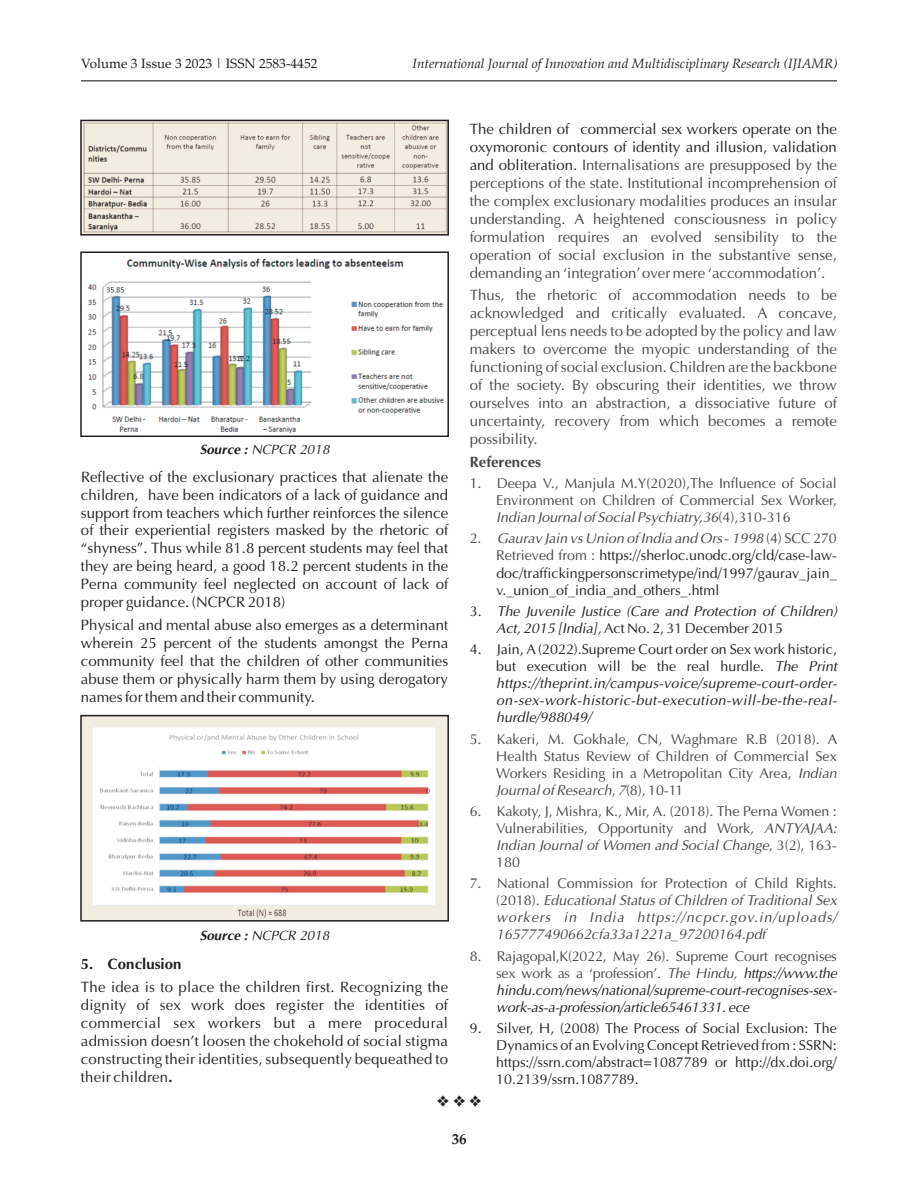
<style>
.page{position:relative;width:918px;height:1188px;background:#fff}
.page>*{position:absolute;margin:0;border:0;box-sizing:border-box;transform-origin:0 0}
.t1{font:15px/17.9px "Optima";color:#231f20;text-align:justify}
.t2{font:15px/17.9px "Optima";color:#464748;text-align:justify}
.t3{font:700 15px "Optima";color:#231f20}
.t4{font:700 15px "Optima";color:#464748}
.t5{font:15px "Zapf Dingbats IT Cby BT";color:#231f20}
.t6{font:700 15px "Palatino Linotype";color:#231f20}
.t7{font:14.25px/17.1px "Optima";color:#464748;text-align:justify}
.t8{font:italic 14.25px/17.1px "Optima";color:#231f20;text-align:justify}
.t9{font:14.25px/17.1px "Optima";color:#231f20;text-align:justify}
.t10{font:italic 14.25px/17.1px "Optima";color:#464748;text-align:justify}
.t11{font:italic 13.5px "Palatino Linotype";color:#231f20}
.t12{font:italic 13.5px "Optima";color:#231f20}
.t13{font:13.5px "Palatino Linotype";color:#231f20}
.s1{font-weight:700}
.s2{color:#464748}
.s3{font-style:italic}
.s4{font-style:normal}
.s5{font-style:normal;color:#464748}
</style>
<div class="page">
<hr style="left:81px;top:80px;width:756px;height:1px;background:#231f20">
<img style="left:87px;top:258px;width:357px;height:176px">
<div style="left:80px;top:251px;width:369px;height:186px;border:1px solid #231f20"></div>
<img style="left:82px;top:122px;width:365px;height:112px">
<div style="left:80px;top:120px;width:369px;height:116px;border:1px solid #231f20"></div>
<img style="left:82px;top:717px;width:365px;height:203px">
<div style="left:80px;top:715px;width:369px;height:207px;border:1px solid #231f20"></div>
<p class="t13" style="left:81px;top:58px;width:238px">Volume 3 Issue 3 2023 | ISSN 2583-4452</p>
<p class="t11" style="left:413px;top:58px;width:427px">International Journal of Innovation and Multidisciplinary Research (IJIAMR)</p>
<p class="t12" style="left:200px;top:444px;width:131px"><span class="s1">Source :</span> NCPCR 2018</p>
<p class="t1" style="left:81px;top:469px;width:369px">Reflective of the exclusionary practices that alienate the children, have been indicators of a lack of guidance and support from teachers which further reinforces the silence of their experiential registers masked by the rhetoric of “shyness”. Thus while 81.8 percent students may feel that they are being heard, a good 18.2 percent students in the Perna community feel neglected on account of lack of proper guidance. (NCPCR 2018)</p>
<p class="t1" style="left:81px;top:618px;width:369px">Physical and mental abuse also emerges as a determinant wherein 25 percent of the students amongst the Perna community feel that the children of other communities abuse them or physically harm them by using derogatory names for them and their community.</p>
<p class="t12" style="left:200px;top:930px;width:131px"><span class="s1">Source :</span> NCPCR 2018</p>
<p class="t3" style="left:81px;top:958px;width:102px">5. Conclusion</p>
<p class="t1" style="left:81px;top:980px;width:369px">The idea is to place the children first. Recognizing the dignity of sex work does register the identities of commercial sex workers but a mere procedural admission doesn’t loosen the chokehold of social stigma constructing their identities, subsequently bequeathed to their children<span class="s1">.</span></p>
<p class="t1" style="left:470px;top:122px;width:369px">The children of commercial sex workers operate on the oxymoronic contours of identity and illusion, validation and obliteration. <span class="s2">Internalisations are presupposed by the</span></p>
<p class="t2" style="left:470px;top:176px;width:369px">perceptions of the state. Institutional incomprehension of the complex exclusionary modalities produces an insular understanding. A heightened consciousness in policy formulation requires an evolved sensibility to the operation of social exclusion in the substantive sense, demanding an ‘integration’over mere ‘accommodation’.</p>
<p class="t2" style="left:470px;top:288px;width:369px">Thus, the rhetoric of accommodation needs to be acknowledged and critically evaluated. A concave, perceptual lens needs to be adopted by the policy and law makers to overcome the myopic understanding of the functioning of social exclusion. Children are the backbone of the society. By obscuring their identities, we throw ourselves into an abstraction, a dissociative future of uncertainty, recovery from which becomes a remote possibility.</p>
<p class="t4" style="left:470px;top:456px;width:73px">References</p>
<p class="t7" style="left:496px;top:476px;width:342px;text-indent:-27px">1. Deepa V., Manjula M.Y(2020),The Influence of Social Environment on Children of Commercial Sex Worker, <span class="s3">Indian Journal of Social Psychiatry,36</span>(4),310-316</p>
<p class="t10" style="left:470px;top:532px;width:369px"><span class="s4">2.</span> Gaurav Jain vs Union of India and Ors <span class="s4">-</span> 1998 <span class="s4">(4) SCC 270</span></p>
<p class="t9" style="left:496px;top:549px;width:342px"><span class="s2">Retrieved from :</span> https://sherloc.unodc.org/cld/case-law&shy;doc/traffickingpersonscrimetype/ind/1997/gaurav_jain_ v._union_of_india_and_others_.html</p>
<p class="t8" style="left:496px;top:604px;width:342px;text-indent:-27px"><span class="s4">3.</span> The Juvenile Justice (Care and Protection of Children)<br>Act, 2015 [India], <span class="s4">Act No. 2, 31 December 2015</span></p>
<p class="t8" style="left:496px;top:642px;width:342px;text-indent:-27px"><span class="s4">4. Jain, A (2022).Supreme Court order on Sex work historic, but execution will be the real hurdle.</span> The Print https://theprint.in/campus-voice/supreme-court-order&shy;on-sex-work-historic-but-execution-will-be-the-real&shy;hurdle/988049/</p>
<p class="t7" style="left:496px;top:732px;width:343px;text-indent:-27px">5. Kakeri, M. Gokhale, CN, Waghmare R.B (2018). A Health Status Review of Children of Commercial Sex Workers Residing in a Metropolitan City Area, <span class="s3">Indian Journal of Research</span>, <span class="s3">7</span>(8), 10-11</p>
<p class="t7" style="left:496px;top:804px;width:342px;text-indent:-27px">6. Kakoty, J, Mishra, K., Mir, A. (2018). The Perna Women :<br>Vulnerabilities, Opportunity and Work<span class="s3">, ANTYAJAA:<br>Indian Journal of Women and Social Change</span>, 3(2), 163- 180</p>
<p class="t10" style="left:496px;top:876px;width:342px;text-indent:-27px"><span class="s4">7. National Commission for Protection of Child Rights. (2018).</span> Educational Status of Children of Traditional Sex workers in India https://ncpcr.gov.in/uploads/ 165777490662cfa33a1221a_97200164.pdf</p>
<p class="t7" style="left:470px;top:949px;width:369px">8. Rajagopal,K(2022, May 26). Supreme Court recognises</p>
<p class="t8" style="left:496px;top:966px;width:342px"><span class="s5">sex work as a ‘profession’.</span> <span class="s2">The Hindu,</span> https://www.the hindu.com/news/national/supreme-court-recognises-sex&shy;work-as-a-profession/article65461331. ece</p>
<p class="t9" style="left:496px;top:1021px;width:342px;text-indent:-27px">9. Silver, H, (2008) The Process of Social Exclusion: The Dynamics of an Evolving Concept Retrieved from : SSRN: https://ssrn.com/abstract=1087789 or http://dx.doi.org/ 10.2139/ssrn.1087789.</p>
<p class="t5" style="left:437px;top:1095px;width:109px">❖❖❖</p>
<p class="t6" style="left:452px;top:1133px;width:16px">36</p>
</div>
